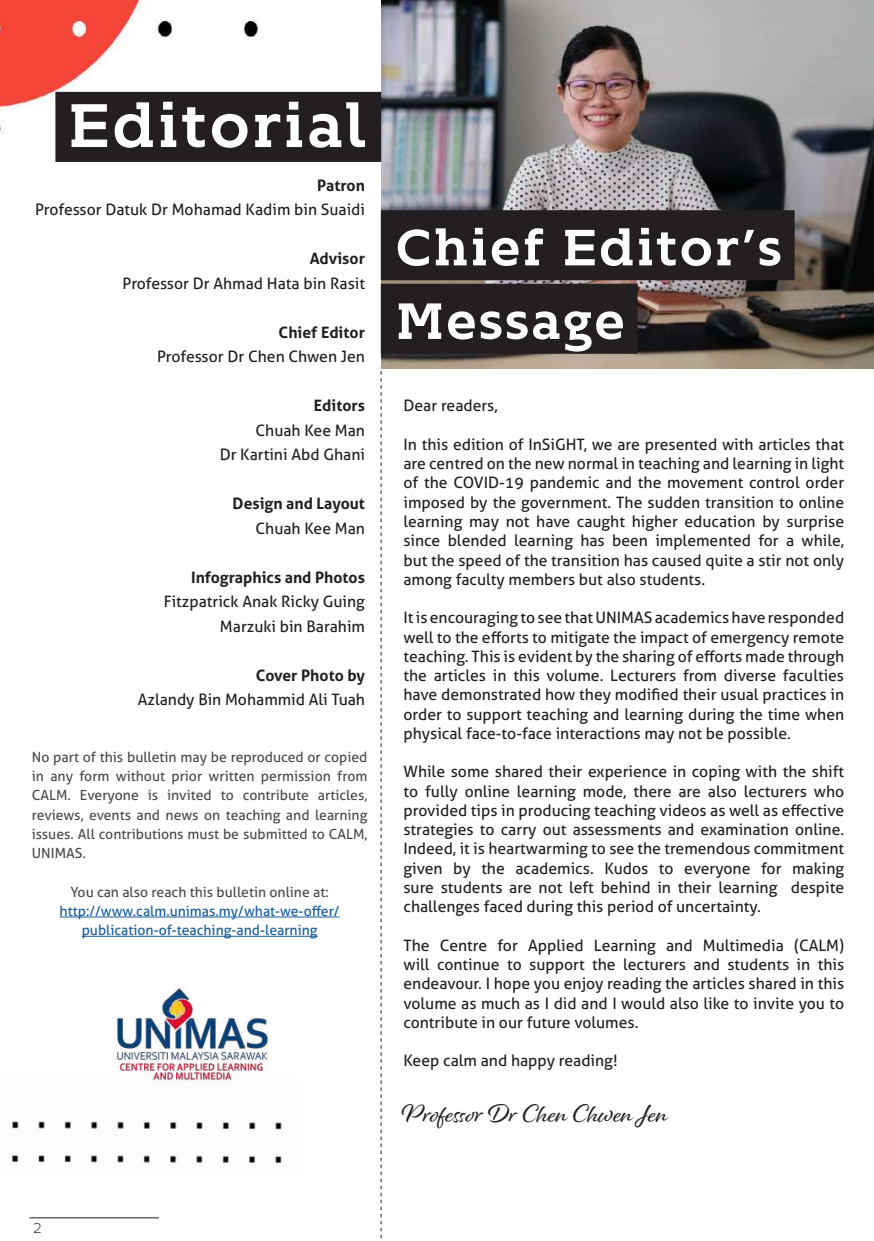
<style>
.page{position:relative;width:874px;height:1241px;background:#fff}
.page>*{position:absolute;margin:0;border:0;box-sizing:border-box;transform-origin:0 0}
.t1{font:700 61.25px "Kontrapunkt Bob";letter-spacing:.04em;color:#fff}
.t2{font:700 50.75px/73.5px "Kontrapunkt Bob";letter-spacing:.04em;color:#fff}
.t3{font:26.25px "Alisha";color:#231f20}
.t4{font:15.75px/19.2px "Aller";color:#231f20;text-align:justify}
.t5{font:700 15.75px "Aller";color:#231f20}
.t6{font:14px/19.2px "Aller";color:#494a4b;text-align:justify}
.t7{font:14px/19.2px "Aller";color:#175d9e;text-align:center}
.t8{font:300 14px "Kontrapunkt Bob";color:#231f20}
</style>
<div class="page">
<img style="left:825px;top:0;width:49px;height:369px">
<svg style="left:380px;top:371px;width:1px;height:868px"></svg>
<img style="left:0;top:0;width:345px;height:134px">
<img style="left:381px;top:0;width:492px;height:368px">
<div style="left:380px;top:210px;width:414px;height:70px;background:#231f20"></div>
<div style="left:380px;top:284px;width:257px;height:70px;background:#231f20"></div>
<img style="left:12px;top:1121px;width:270px;height:42px">
<hr style="left:60px;top:916px;width:279px;height:1px;background:#175d9e">
<hr style="left:82px;top:935px;width:235px;height:1px;background:#175d9e">
<div style="left:55px;top:92px;width:326px;height:70px;background:#231f20"></div>
<img style="left:116px;top:988px;width:152px;height:95px">
<hr style="left:29px;top:1217px;width:130px;height:1px;background:#231f20">
<h1 class="t1" style="left:68px;top:91px;width:300px">Editorial</h1>
<p class="t5" style="left:317px;top:175px;width:49px">Patron</p>
<p class="t4" style="left:35px;top:200px;width:331px">Professor Datuk Dr Mohamad Kadim bin Suaidi</p>
<p class="t5" style="left:309px;top:249px;width:57px">Advisor</p>
<p class="t4" style="left:122px;top:273px;width:244px">Professor Dr Ahmad Hata bin Rasit</p>
<p class="t5" style="left:278px;top:322px;width:88px">Chief Editor</p>
<p class="t4" style="left:157px;top:347px;width:209px">Professor Dr Chen Chwen Jen</p>
<p class="t5" style="left:314px;top:396px;width:53px">Editors</p>
<p class="t4" style="left:219px;top:418px;width:147px;line-height:24.5px;text-align:right">Chuah Kee Man<br>Dr Kartini Abd Ghani</p>
<p class="t5" style="left:232px;top:494px;width:134px">Design and Layout</p>
<p class="t4" style="left:255px;top:518px;width:111px">Chuah Kee Man</p>
<p class="t5" style="left:191px;top:567px;width:175px">Infographics and Photos</p>
<p class="t4" style="left:164px;top:589px;width:202px;line-height:24.5px;text-align:right">Fitzpatrick Anak Ricky Guing<br>Marzuki bin Barahim</p>
<p class="t5" style="left:255px;top:665px;width:111px">Cover Photo by</p>
<p class="t4" style="left:138px;top:690px;width:228px">Azlandy Bin Mohammid Ali Tuah</p>
<p class="t6" style="left:32px;top:747px;width:337px">No part of this bulletin may be reproduced or copied in any form without prior written permission from CALM. Everyone is invited to contribute articles, reviews, events and news on teaching and learning issues. All contributions must be submitted to CALM, UNIMAS.</p>
<p class="t6" style="left:70px;top:881px;width:260px">You can also reach this bulletin online at:</p>
<p class="t7" style="left:60px;top:901px;width:281px">http://www.calm.unimas.my/what-we-offer/ publication-of-teaching-and-learning</p>
<h2 class="t2" style="left:395px;top:211px;width:387px">Chief Editor’s<br>Message</h2>
<p class="t4" style="left:403px;top:396px;width:96px">Dear readers,</p>
<p class="t4" style="left:403px;top:434px;width:442px">In this edition of InSiGHT, we are presented with articles that are centred on the new normal in teaching and learning in light of the COVID-19 pandemic and the movement control order imposed by the government. The sudden transition to online learning may not have caught higher education by surprise since blended learning has been implemented for a while, but the speed of the transition has caused quite a stir not only among faculty members but also students.</p>
<p class="t4" style="left:403px;top:608px;width:442px">It is encouraging to see that UNIMAS academics have responded well to the efforts to mitigate the impact of emergency remote teaching. This is evident by the sharing of efforts made through the articles in this volume. Lecturers from diverse faculties have demonstrated how they modified their usual practices in order to support teaching and learning during the time when physical face-to-face interactions may not be possible.</p>
<p class="t4" style="left:403px;top:762px;width:442px">While some shared their experience in coping with the shift to fully online learning mode, there are also lecturers who provided tips in producing teaching videos as well as effective strategies to carry out assessments and examination online.<br>Indeed, it is heartwarming to see the tremendous commitment given by the academics. Kudos to everyone for making sure students are not left behind in their learning despite challenges faced during this period of uncertainty.</p>
<p class="t4" style="left:403px;top:935px;width:442px">The Centre for Applied Learning and Multimedia (CALM) will continue to support the lecturers and students in this endeavour. I hope you enjoy reading the articles shared in this volume as much as I did and I would also like to invite you to contribute in our future volumes.</p>
<p class="t4" style="left:403px;top:1050px;width:216px">Keep calm and happy reading!</p>
<h3 class="t3" style="left:402px;top:1097px;width:267px">Professor Dr Chen Chwen Jen</h3>
<p class="t8" style="left:33px;top:1220px;width:10px">2</p>
</div>
